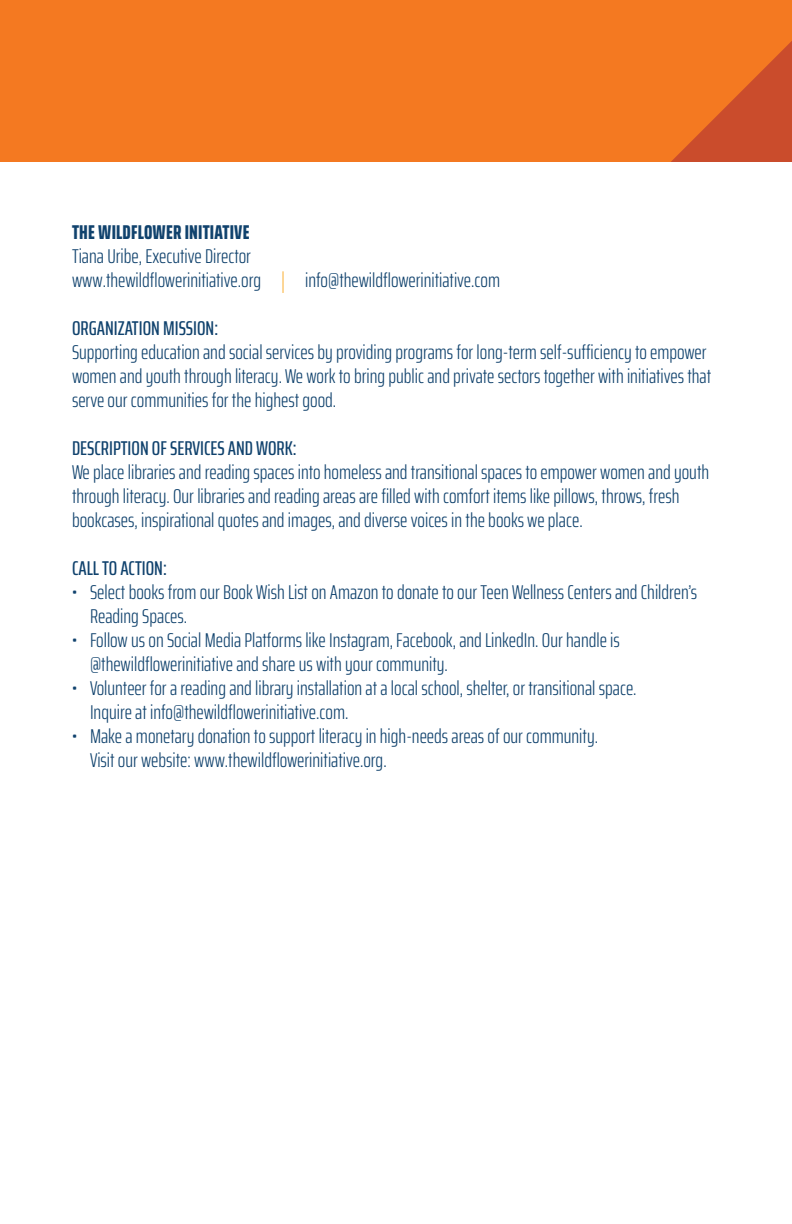
<style>
.page{position:relative;width:792px;height:1224px;background:#fff}
.page>*{position:absolute;margin:0;border:0;box-sizing:border-box;transform-origin:0 0}
.body{font:300 extra-condensed 20px/24px "Saira";color:#10426d}
.sub_sub_head{font:500 extra-condensed 20px "Saira";color:#10426d}
.sub_head{font:800 extra-condensed 20px "Saira";letter-spacing:.01em;color:#10426d}
.s1{font-weight:100;font-size:24px;color:#f9a51b}
</style>
<div class="page">
<div style="left:0;top:0;width:792px;height:162px;background:#f47921"></div>
<svg style="left:671px;top:41px;width:121px;height:121px"></svg>
<p class="sub_head" style="left:72px;top:216px;width:179px">THE WILDFLOWER INITIATIVE</p>
<p class="body" style="left:72px;top:243px;width:181px">Tiana Uribe, Executive Director</p>
<p class="body" style="left:72px;top:267px;width:430px">www.thewildflowerinitiative.org <span class="s1">|</span> info@thewildflowerinitiative.com</p>
<p class="sub_sub_head" style="left:72px;top:313px;width:148px">ORGANIZATION MISSION:</p>
<p class="body" style="left:72px;top:339px;width:641px">Supporting education and social services by providing programs for long-term self-sufficiency to empower women and youth through literacy. We work to bring public and private sectors together with initiatives that serve our communities for the highest good.</p>
<p class="sub_sub_head" style="left:72px;top:433px;width:226px">DESCRIPTION OF SERVICES AND WORK:</p>
<p class="body" style="left:72px;top:459px;width:639px">We place libraries and reading spaces into homeless and transitional spaces to empower women and youth through literacy. Our libraries and reading areas are filled with comfort items like pillows, throws, fresh bookcases, inspirational quotes and images, and diverse voices in the books we place.</p>
<p class="sub_sub_head" style="left:72px;top:553px;width:96px">CALL TO ACTION:</p>
<p class="body" style="left:90px;top:579px;width:609px;text-indent:-18px">• Select books from our Book Wish List on Amazon to donate to our Teen Wellness Centers and Children’s<br>Reading Spaces.</p>
<p class="body" style="left:90px;top:627px;width:531px;text-indent:-18px">• Follow us on Social Media Platforms like Instagram, Facebook, and LinkedIn. Our handle is @thewildflowerinitiative and share us with your community.</p>
<p class="body" style="left:90px;top:675px;width:548px;text-indent:-18px">• Volunteer for a reading and library installation at a local school, shelter, or transitional space.<br>Inquire at info@thewildflowerinitiative.com.</p>
<p class="body" style="left:90px;top:723px;width:510px;text-indent:-18px">• Make a monetary donation to support literacy in high-needs areas of our community.<br>Visit our website: www.thewildflowerinitiative.org.</p>
</div>
